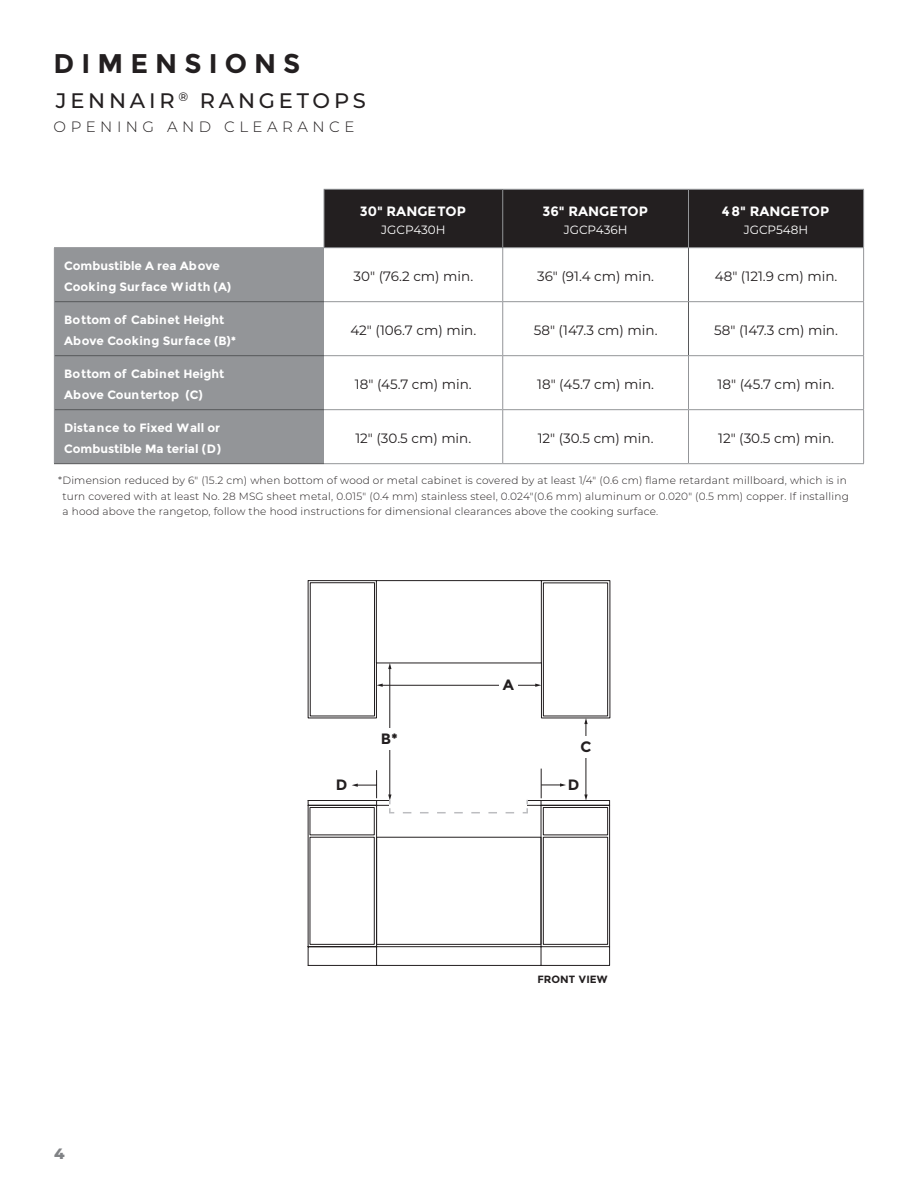
<style>
.page{position:relative;width:918px;height:1188px;background:#fff}
.page>*{position:absolute;margin:0;border:0;box-sizing:border-box;transform-origin:0 0}
.t1{font:700 27px "Montserrat";color:#231f20}
.t2{font:500 21px "Montserrat";letter-spacing:.18em;color:#231f20}
.t3{font:300 15px "Montserrat";letter-spacing:.3em;color:#231f20}
.t4{font:700 15px "Montserrat";color:#231f20}
.t5{font:800 15px "Montserrat";color:#808285}
.t6{font:13.5px "Montserrat";color:#231f20}
.t7{font:700 13.5px "Montserrat";color:#fff}
.t8{font:700 12px/21.6px "Montserrat";color:#fff}
.t9{font:12px "Montserrat";color:#fff}
.t10{font:300 10.5px/15.6px "Montserrat";letter-spacing:.02em;color:#231f20}
.t11{font:700 10.5px "Montserrat";color:#231f20}
</style>
<div class="page">
<div style="left:324px;top:189px;width:179px;height:59px;background:#231f20"></div>
<div style="left:503px;top:190px;width:360px;height:57px;background:#231f20"></div>
<div style="left:55px;top:248px;width:269px;height:215px;background:#939598"></div>
<hr style="left:54px;top:248px;width:1px;height:54px;background:#939598">
<hr style="left:54px;top:302px;width:1px;height:54px;background:#939598">
<hr style="left:54px;top:356px;width:1px;height:54px;background:#939598">
<hr style="left:54px;top:410px;width:1px;height:53px;background:#939598">
<hr style="left:688px;top:190px;width:1px;height:57px;background:#939598">
<hr style="left:863px;top:190px;width:1px;height:57px;background:#939598">
<hr style="left:863px;top:248px;width:1px;height:53px;background:#939598">
<hr style="left:863px;top:302px;width:1px;height:53px;background:#939598">
<hr style="left:863px;top:356px;width:1px;height:53px;background:#939598">
<hr style="left:863px;top:410px;width:1px;height:53px;background:#939598">
<hr style="left:503px;top:189px;width:186px;height:1px;background:#939598">
<hr style="left:689px;top:189px;width:175px;height:1px;background:#939598">
<hr style="left:503px;top:247px;width:186px;height:1px;background:#939598">
<hr style="left:689px;top:247px;width:175px;height:1px;background:#939598">
<hr style="left:324px;top:301px;width:179px;height:1px;background:#939598">
<hr style="left:689px;top:301px;width:175px;height:1px;background:#939598">
<hr style="left:324px;top:355px;width:179px;height:1px;background:#939598">
<hr style="left:689px;top:355px;width:175px;height:1px;background:#939598">
<hr style="left:324px;top:409px;width:179px;height:1px;background:#939598">
<hr style="left:689px;top:409px;width:175px;height:1px;background:#939598">
<hr style="left:324px;top:463px;width:179px;height:1px;background:#939598">
<hr style="left:689px;top:463px;width:175px;height:1px;background:#939598">
<hr style="left:55px;top:301px;width:269px;height:1px;background:#57585a">
<hr style="left:55px;top:355px;width:269px;height:1px;background:#57585a">
<hr style="left:55px;top:409px;width:269px;height:1px;background:#57585a">
<hr style="left:54px;top:463px;width:270px;height:1px;background:#57585a">
<hr style="left:54px;top:247px;width:270px;height:1px;background:#939598">
<hr style="left:324px;top:189px;width:179px;height:1px;background:#939598">
<hr style="left:324px;top:190px;width:1px;height:57px;background:#939598">
<hr style="left:502px;top:190px;width:1px;height:57px;background:#939598">
<hr style="left:324px;top:247px;width:179px;height:1px;background:#939598">
<hr style="left:502px;top:248px;width:1px;height:53px;background:#939598">
<hr style="left:503px;top:301px;width:186px;height:1px;background:#939598">
<hr style="left:502px;top:302px;width:1px;height:53px;background:#939598">
<hr style="left:503px;top:355px;width:186px;height:1px;background:#939598">
<hr style="left:502px;top:356px;width:1px;height:53px;background:#939598">
<hr style="left:688px;top:356px;width:1px;height:53px;background:#939598">
<hr style="left:503px;top:409px;width:186px;height:1px;background:#939598">
<hr style="left:502px;top:410px;width:1px;height:53px;background:#939598">
<hr style="left:688px;top:410px;width:1px;height:53px;background:#939598">
<hr style="left:503px;top:463px;width:186px;height:1px;background:#939598">
<hr style="left:688px;top:248px;width:1px;height:53px;background:#57585a">
<hr style="left:688px;top:302px;width:1px;height:53px;background:#57585a">
<svg style="left:308px;top:580px;width:302px;height:386px"></svg>
<hr style="left:382px;top:685px;width:154px;height:1px;background:#231f20">
<svg style="left:377px;top:684px;width:6px;height:3px"></svg>
<svg style="left:535px;top:684px;width:6px;height:3px"></svg>
<hr style="left:586px;top:723px;width:1px;height:73px;background:#231f20">
<svg style="left:584px;top:718px;width:4px;height:6px"></svg>
<svg style="left:584px;top:795px;width:4px;height:6px"></svg>
<svg style="left:352px;top:770px;width:25px;height:36px"></svg>
<svg style="left:541px;top:769px;width:25px;height:37px"></svg>
<div style="left:376px;top:837px;width:165px;height:108px;border:1px solid #231f20"></div>
<div style="left:390px;top:798px;width:137px;height:13px;background:#fff"></div>
<hr style="left:389px;top:668px;width:1px;height:128px;background:#231f20">
<svg style="left:388px;top:663px;width:3px;height:6px"></svg>
<div style="left:390px;top:800px;width:137px;height:13px;background:#fff"></div>
<svg style="left:521px;top:798px;width:8px;height:16px"></svg>
<svg style="left:388px;top:795px;width:126px;height:19px"></svg>
<div style="left:499px;top:674px;width:19px;height:22px;background:#fff"></div>
<div style="left:331px;top:772px;width:19px;height:22px;background:#fff"></div>
<div style="left:380px;top:728px;width:19px;height:21px;background:#fff"></div>
<div style="left:577px;top:736px;width:18px;height:21px;background:#fff"></div>
<h1 class="t1" style="left:54px;top:52px;width:248px">D I M E N S I O N S</h1>
<h2 class="t2" style="left:56px;top:93px;width:312px">JENNAIR <sup>®</sup> RANGETOPS</h2>
<h3 class="t3" style="left:54px;top:120px;width:302px">OPENING AND CLEARANCE</h3>
<p class="t7" style="left:360px;top:206px;width:108px">30" RANGETOP</p>
<p class="t9" style="left:381px;top:224px;width:66px">JGCP430H</p>
<p class="t7" style="left:542px;top:206px;width:107px">36" RANGETOP</p>
<p class="t9" style="left:564px;top:224px;width:65px">JGCP436H</p>
<p class="t7" style="left:722px;top:206px;width:109px">48" RANGETOP</p>
<p class="t9" style="left:744px;top:224px;width:66px">JGCP548H</p>
<p class="t8" style="left:64px;top:256px;width:169px">Combustible A rea Above<br>Cooking Surface W idth (A)</p>
<p class="t6" style="left:353px;top:270px;width:121px">30" (76.2 cm) min.</p>
<p class="t6" style="left:537px;top:270px;width:118px">36" (91.4 cm) min.</p>
<p class="t6" style="left:715px;top:270px;width:124px">48" (121.9 cm) min.</p>
<p class="t8" style="left:64px;top:310px;width:174px">Bottom of Cabinet Height<br>Above Cooking Surface (B)*</p>
<p class="t6" style="left:350px;top:324px;width:127px">42" (106.7 cm) min.</p>
<p class="t6" style="left:534px;top:324px;width:125px">58" (147.3 cm) min.</p>
<p class="t6" style="left:714px;top:324px;width:125px">58" (147.3 cm) min.</p>
<p class="t8" style="left:64px;top:364px;width:162px">Bottom of Cabinet Height<br>Above Countertop (C)</p>
<p class="t6" style="left:355px;top:378px;width:118px">18" (45.7 cm) min.</p>
<p class="t6" style="left:537px;top:378px;width:118px">18" (45.7 cm) min.</p>
<p class="t6" style="left:718px;top:378px;width:118px">18" (45.7 cm) min.</p>
<p class="t8" style="left:64px;top:418px;width:158px">Distance to Fixed Wall or<br>Combustible Ma terial (D)</p>
<p class="t6" style="left:355px;top:432px;width:117px">12" (30.5 cm) min.</p>
<p class="t6" style="left:538px;top:432px;width:117px">12" (30.5 cm) min.</p>
<p class="t6" style="left:718px;top:432px;width:117px">12" (30.5 cm) min.</p>
<p class="t10" style="left:62px;top:473px;width:788px;text-indent:-4px">* Dimension reduced by 6" (15.2 cm) when bottom of wood or metal cabinet is covered by at least 1/4" (0.6 cm) flame retardant millboard, which is in turn covered with at least No. 28 MSG sheet metal, 0.015" (0.4 mm) stainless steel, 0.024"(0.6 mm) aluminum or 0.020" (0.5 mm) copper. If installing a hood above the rangetop, follow the hood instructions for dimensional clearances above the cooking surface.</p>
<h3 class="t5" style="left:54px;top:1145px;width:12px">4</h3>
<h3 class="t4" style="left:336px;top:778px;width:13px">D</h3>
<h3 class="t4" style="left:381px;top:732px;width:19px">B*</h3>
<h3 class="t4" style="left:503px;top:679px;width:13px">A</h3>
<h3 class="t4" style="left:580px;top:740px;width:12px">C</h3>
<h3 class="t4" style="left:568px;top:778px;width:13px">D</h3>
<p class="t11" style="left:537px;top:975px;width:72px">FRONT VIEW</p>
</div>
